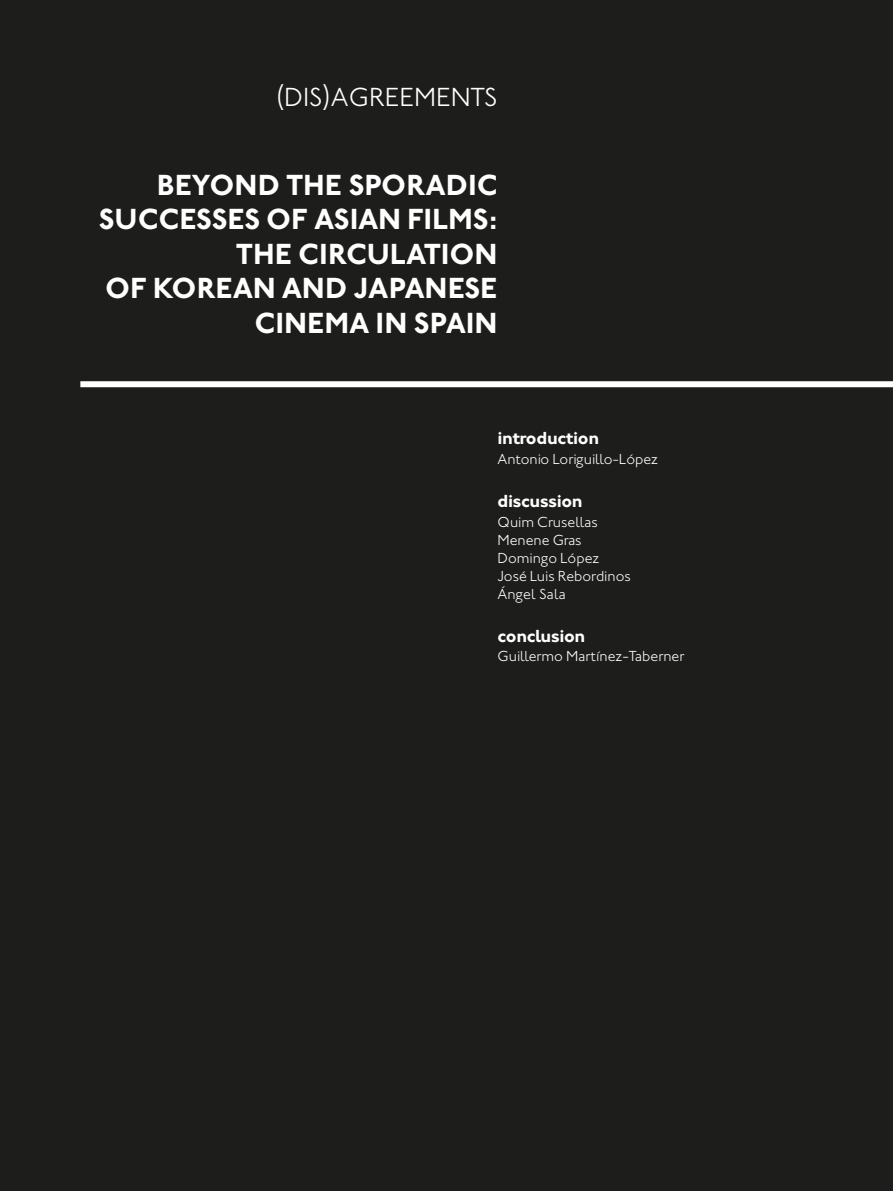
<style>
.page{position:relative;width:893px;height:1191px;background:#1d1d1b}
.page>*{position:absolute;margin:0;border:0;box-sizing:border-box;transform-origin:0 0}
.t1{font:700 30px/34.5px "Johnston ITC Std";color:#fff;text-align:right}
.t2{font:300 27px "Johnston ITC Std";color:#fff}
.t3{font:700 18px "Johnston ITC Std";letter-spacing:-.02em;color:#fff}
.t4{font:300 15px/18px "Johnston ITC Std";color:#fff}
</style>
<div class="page">
<div style="left:80px;top:381px;width:813px;height:6px;background:#fff"></div>
<h2 class="t2" style="left:276px;top:81px;width:223px">(DIS)AGREEMENTS</h2>
<h1 class="t1" style="left:98px;top:167px;width:401px">BEYOND THE SPORADIC<br>SUCCESSES OF ASIAN FILMS:<br>THE CIRCULATION<br>OF KOREAN AND JAPANESE<br>CINEMA IN SPAIN</h1>
<p class="t3" style="left:497px;top:427px;width:103px">introduction</p>
<p class="t4" style="left:497px;top:450px;width:162px">Antonio Loriguillo-López</p>
<p class="t3" style="left:497px;top:490px;width:87px">discussion</p>
<p class="t4" style="left:497px;top:512px;width:135px">Quim Crusellas<br>Menene Gras<br>Domingo López<br>José Luis Rebordinos<br>Ángel Sala</p>
<p class="t3" style="left:497px;top:625px;width:89px">conclusion</p>
<p class="t4" style="left:497px;top:647px;width:189px">Guillermo Martínez-Taberner</p>
</div>
